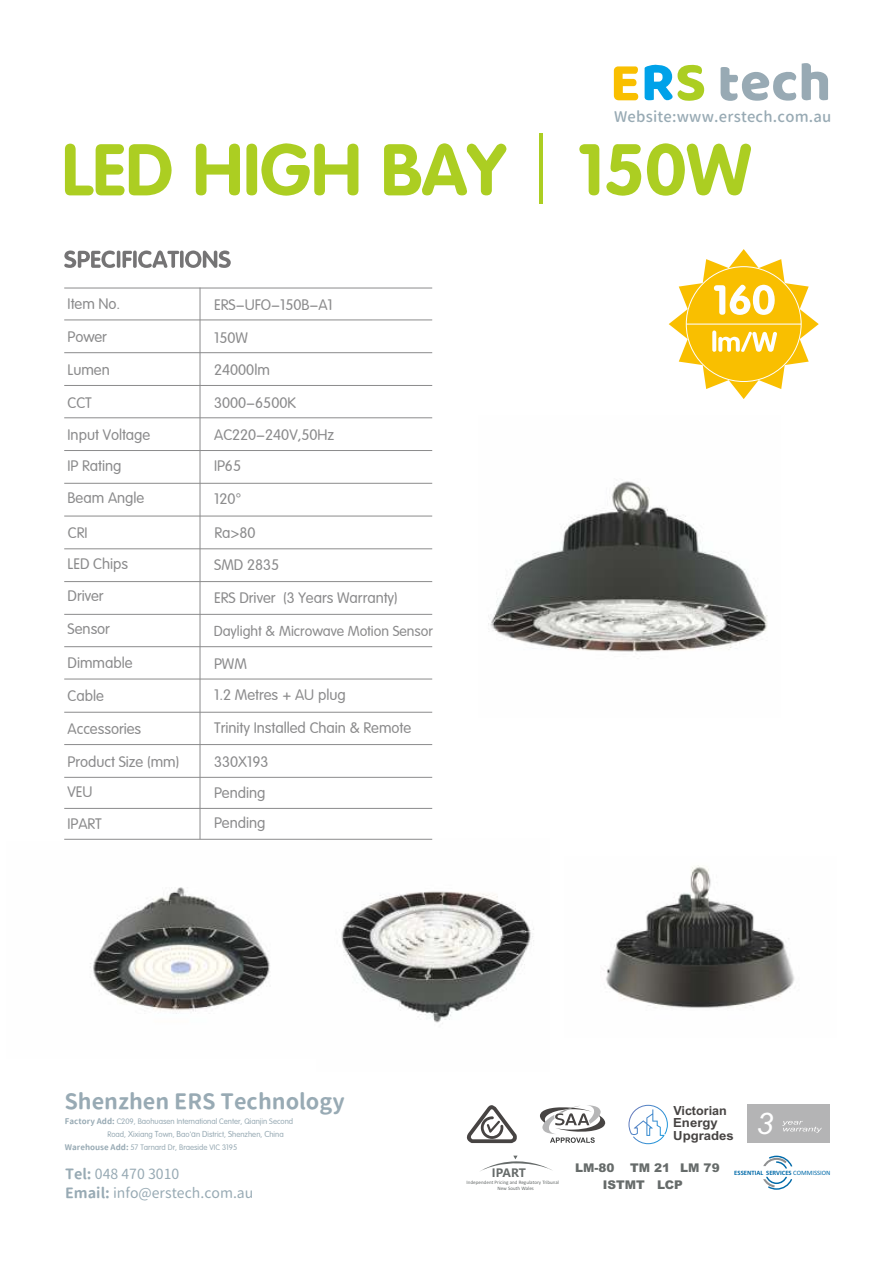
<style>
.page{position:relative;width:893px;height:1262px;background:#fff}
.page>*{position:absolute;margin:0;border:0;box-sizing:border-box;transform-origin:0 0}
.t1{font:italic 29.85px "Arial";color:#fefefe}
.t2{font:700 21.15px "Gen Jyuu Gothic";color:#98aab4}
.t3{font:15px/32.5px "J Zun Yuan";color:#8b8b8c}
.t4{font:500 14.85px "Gen Jyuu Gothic";letter-spacing:.015em;color:#98aab4}
.t5{font:14.25px "J Zun Yuan";color:#8b8b8c}
.t6{font:14.1px/19px "Gen Jyuu Gothic";color:#98aab4}
.t7{font:700 12.6px/11.6px "Arial";color:#474443}
.t8{font:700 12.6px "Arial";color:#474443;scale:1.05 1}
.t9{font:900 12px/17.1px "Arial";color:#666b6a}
.t10{font:700 11.4px "Microsoft Ya Hei";letter-spacing:-.01em;color:#666b6a}
.t11{font:7.8px "J Zun Yuan";color:#98aab4}
.t12{font:700 6.6px "Calibri";color:#006aa9}
.t13{font:5.1px/5.7px "Calibri";color:#666b6a}
.s1{font-family:"Gen Jyuu Gothic";font-weight:700}
.s2{font-size:8.55px}
.s3{font-weight:700}
.s4{font-weight:400}
</style>
<div class="page">
<svg style="left:65px;top:144px;width:107px;height:51px"></svg>
<svg style="left:196px;top:144px;width:44px;height:51px"></svg>
<div style="left:246px;top:144px;width:11px;height:51px;background:#acce22;border-radius:5px"></div>
<svg style="left:261px;top:143px;width:97px;height:53px"></svg>
<svg style="left:384px;top:143px;width:122px;height:52px"></svg>
<hr style="left:539px;top:133px;width:4px;height:71px;background:#acce22">
<svg style="left:579px;top:144px;width:20px;height:51px"></svg>
<svg style="left:606px;top:144px;width:35px;height:52px"></svg>
<svg style="left:647px;top:143px;width:104px;height:53px"></svg>
<img style="left:90px;top:887px;width:180px;height:127px">
<img style="left:606px;top:865px;width:189px;height:143px">
<img style="left:488px;top:481px;width:280px;height:171px">
<img style="left:341px;top:839px;width:193px;height:185px">
<svg style="left:668px;top:249px;width:150px;height:150px"></svg>
<svg style="left:64px;top:250px;width:51px;height:18px"></svg>
<hr style="left:117px;top:250px;width:3px;height:18px;background:#757475;border-radius:2px">
<svg style="left:122px;top:251px;width:10px;height:17px"></svg>
<svg style="left:133px;top:250px;width:4px;height:18px"></svg>
<svg style="left:138px;top:250px;width:41px;height:18px"></svg>
<hr style="left:180px;top:250px;width:3px;height:18px;background:#757475;border-radius:2px">
<svg style="left:185px;top:250px;width:46px;height:18px"></svg>
<hr style="left:64px;top:287px;width:368px;height:1px;background:#8b8b8c">
<hr style="left:64px;top:319px;width:368px;height:1px;background:#8b8b8c">
<hr style="left:64px;top:352px;width:368px;height:1px;background:#8b8b8c">
<hr style="left:64px;top:385px;width:368px;height:1px;background:#8b8b8c">
<hr style="left:64px;top:417px;width:368px;height:1px;background:#8b8b8c">
<hr style="left:64px;top:483px;width:368px;height:1px;background:#8b8b8c">
<hr style="left:64px;top:515px;width:368px;height:1px;background:#8b8b8c">
<hr style="left:64px;top:548px;width:368px;height:1px;background:#8b8b8c">
<hr style="left:64px;top:581px;width:368px;height:1px;background:#8b8b8c">
<hr style="left:64px;top:614px;width:368px;height:1px;background:#8b8b8c">
<hr style="left:64px;top:646px;width:368px;height:1px;background:#8b8b8c">
<hr style="left:64px;top:678px;width:368px;height:1px;background:#8b8b8c">
<hr style="left:64px;top:712px;width:368px;height:1px;background:#8b8b8c">
<hr style="left:64px;top:744px;width:368px;height:1px;background:#8b8b8c">
<hr style="left:64px;top:777px;width:368px;height:1px;background:#8b8b8c">
<hr style="left:64px;top:808px;width:368px;height:1px;background:#8b8b8c">
<hr style="left:199px;top:287px;width:1px;height:552px;background:#8b8b8c">
<hr style="left:64px;top:839px;width:368px;height:1px;background:#8b8b8c">
<hr style="left:64px;top:450px;width:368px;height:1px;background:#8b8b8c">
<svg style="left:480px;top:1155px;width:73px;height:16px"></svg>
<svg style="left:763px;top:1155px;width:29px;height:34px"></svg>
<svg style="left:540px;top:1105px;width:65px;height:37px"></svg>
<div style="left:746px;top:1104px;width:83px;height:39px;background:#b4b4b5"></div>
<svg style="left:782px;top:1121px;width:40px;height:11px"></svg>
<svg style="left:466px;top:1105px;width:51px;height:38px"></svg>
<svg style="left:628px;top:1104px;width:40px;height:40px"></svg>
<svg style="left:614px;top:64px;width:91px;height:37px"></svg>
<svg style="left:720px;top:63px;width:108px;height:38px"></svg>
<p class="t3" style="left:68px;top:288px;width:54px">Item No.<br>Power<br>Lumen</p>
<p class="t3" style="left:68px;top:387px;width:26px">CCT</p>
<p class="t3" style="left:214px;top:289px;width:120px">ERS-UFO-150B-A1<br>150W<br>24000lm<br>3000-6500K</p>
<p class="t3" style="left:68px;top:418px;width:84px">Input Voltage</p>
<p class="t3" style="left:214px;top:419px;width:121px">AC220-240V,50Hz</p>
<p class="t3" style="left:68px;top:450px;width:78px;line-height:32.1px">IP Rating<br>Beam Angle</p>
<p class="t3" style="left:214px;top:450px;width:38px">IP65<br>120°</p>
<p class="t3" style="left:68px;top:517px;width:21px">CRI</p>
<p class="t3" style="left:214px;top:517px;width:43px">Ra&gt;80</p>
<p class="t3" style="left:68px;top:547px;width:62px">LED Chips<br>Driver<br>Sensor</p>
<p class="t3" style="left:68px;top:647px;width:66px;line-height:32.1px">Dimmable<br>Cable</p>
<p class="t3" style="left:68px;top:713px;width:75px">Accessories</p>
<p class="t3" style="left:68px;top:747px;width:113px;line-height:30px">Product Size (mm)<br>VEU</p>
<p class="t3" style="left:68px;top:808px;width:36px">IPART</p>
<p class="t3" style="left:214px;top:548px;width:66px">SMD 2835</p>
<p class="t3" style="left:214px;top:581px;width:185px">ERS Driver (3 Years Warranty)</p>
<p class="t5" style="left:214px;top:623px;width:221px">Daylight &amp; Microwave Motion Sensor</p>
<p class="t3" style="left:214px;top:648px;width:133px;line-height:31.7px">PWM<br>1.2 Metres + AU plug</p>
<p class="t3" style="left:214px;top:712px;width:198px">Trinity Installed Chain &amp; Remote</p>
<p class="t3" style="left:214px;top:746px;width:56px;line-height:30.6px">330X193<br>Pending<br>Pending</p>
<p class="t4" style="left:614px;top:110px;width:219px">Website:www.erstech.com.au</p>
<h2 class="t2" style="left:64px;top:1090px;width:282px">Shenzhen ERS Technology</h2>
<p class="t11" style="left:65px;top:1116px;width:230px"><span class="s1">Factory Add:</span> C209, Baohuasen International Center, Qianjin Second</p>
<p class="t11" style="left:107px;top:1130px;width:178px">Road, <span class="s2">X</span>ixiang <span class="s2">T</span>own, <span class="s2">B</span>ao'<span class="s2">a</span>n <span class="s2">D</span>istrict, <span class="s2">S</span>henzhen, <span class="s2">C</span>hina</p>
<p class="t11" style="left:65px;top:1143px;width:174px"><span class="s1">Warehouse Add:</span> 57 Tarnard Dr, Braeside VIC 3195</p>
<p class="t6" style="left:65px;top:1164px;width:190px"><span class="s3">Tel:</span> 048 470 3010<br><span class="s3">Email:</span> info@erstech.com.au</p>
<p class="t10" style="left:492px;top:1168px;width:35px">IPART</p>
<p class="t13" style="left:497px;top:1180px;width:63px;text-indent:-31px">Independent Pricing and Regulatory Tribunal<br>New South Wales</p>
<p class="t7" style="left:673px;top:1106px;width:55px">Victorian<br>Energy</p>
<p class="t8" style="left:673px;top:1131px;width:59px">Upgrades</p>
<h1 class="t1" style="left:756px;top:1112px;width:18px">3</h1>
<p class="t9" style="left:602px;top:1160px;width:118px;text-indent:27px">TM 21 LM 79<br>ISTMT LCP</p>
<p class="t9" style="left:575px;top:1160px;width:41px">LM-80</p>
<p class="t12" style="left:734px;top:1170px;width:98px">ESSENTIAL SERVICES <span class="s4">COMMISSION</span></p>
</div>
